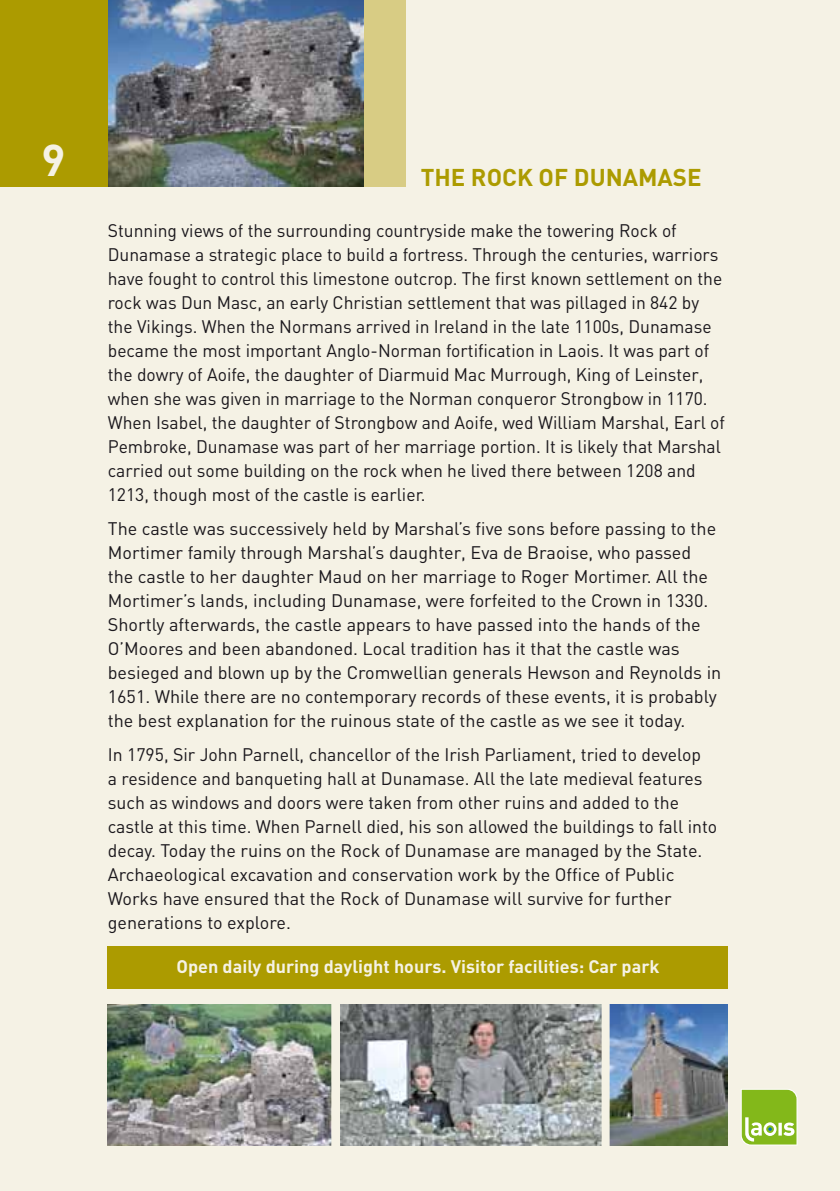
<style>
.page{position:relative;width:840px;height:1191px;background:#fff}
.page>*{position:absolute;margin:0;border:0;box-sizing:border-box;transform-origin:0 0}
.t1{font:700 44px "DIN";color:#f5f2e5}
.t2{font:700 24px "DIN";color:#ac9b00}
.t3{font:18px/24px "DIN";color:#1a171c}
.t4{font:700 18px "DIN";color:#f5f2e5}
</style>
<div class="page">
<div style="left:0;top:0;width:839px;height:1191px;background:#f5f2e5"></div>
<div style="left:107px;top:946px;width:620px;height:42px;background:#ac9b00"></div>
<div style="left:0;top:0;width:112px;height:187px;background:#ac9b00"></div>
<img style="left:108px;top:0;width:256px;height:187px">
<div style="left:364px;top:0;width:41px;height:187px;background:#d8cc84"></div>
<svg style="left:741px;top:1089px;width:56px;height:56px;background:#99c445"></svg>
<img style="left:108px;top:1004px;width:223px;height:141px">
<img style="left:609px;top:1004px;width:118px;height:141px">
<img style="left:340px;top:1004px;width:261px;height:141px">
<h1 class="t1" style="left:42px;top:132px;width:25px">19</h1>
<h2 class="t2" style="left:420px;top:162px;width:186px">The Rock of Duna</h2>
<h2 class="t2" style="left:637px;top:162px;width:65px">mase</h2>
<p class="t3" style="left:108px;top:218px;width:618px">Stunning views of the surrounding countryside make the towering Rock of Dunamase a strategic place to build a fortress. Through the centuries, warriors have fought to control this limestone outcrop. The first known settlement on the rock was Dun Masc, an early Christian settlement that was pillaged in 842 by the Vikings. When the Normans arrived in Ireland in the late 1100s, Dunamase became the most important Anglo-Norman fortification in Laois. It was part of the dowry of Aoife, the daughter of Diarmuid Mac Murrough, King of Leinster, when she was given in marriage to the Norman conqueror Strongbow in 1170.<br>When Isabel, the daughter of Strongbow and Aoife, wed William Marshal, Earl of Pembroke, Dunamase was part of her marriage portion. It is likely that Marshal carried out some building on the rock when he lived there between 1208 and 1213, though most of the castle is earlier.</p>
<p class="t3" style="left:108px;top:516px;width:614px">The castle was successively held by Marshal’s five sons before passing to the Mortimer family through Marshal’s daughter, Eva de Braoise, who passed the castle to her daughter Maud on her marriage to Roger Mortimer. All the Mortimer’s lands, including Dunamase, were forfeited to the Crown in 1330.<br>Shortly afterwards, the castle appears to have passed into the hands of the O’Moores and been abandoned. Local tradition has it that the castle was besieged and blown up by the Cromwellian generals Hewson and Reynolds in 1651. While there are no contemporary records of these events, it is probably the best explanation for the ruinous state of the castle as we see it today.</p>
<p class="t3" style="left:108px;top:742px;width:610px">In 1795, Sir John Parnell, chancellor of the Irish Parliament, tried to develop<br>a residence and banqueting hall at Dunamase. All the late medieval features such as windows and doors were taken from other ruins and added to the castle at this time. When Parnell died, his son allowed the buildings to fall into decay. Today the ruins on the Rock of Dunamase are managed by the State.<br>Archaeological excavation and conservation work by the Office of Public Works have ensured that the Rock of Dunamase will survive for further generations to explore.</p>
<p class="t4" style="left:176px;top:954px;width:484px">Open daily during daylight hours. Visitor facilities: Car park</p>
</div>
